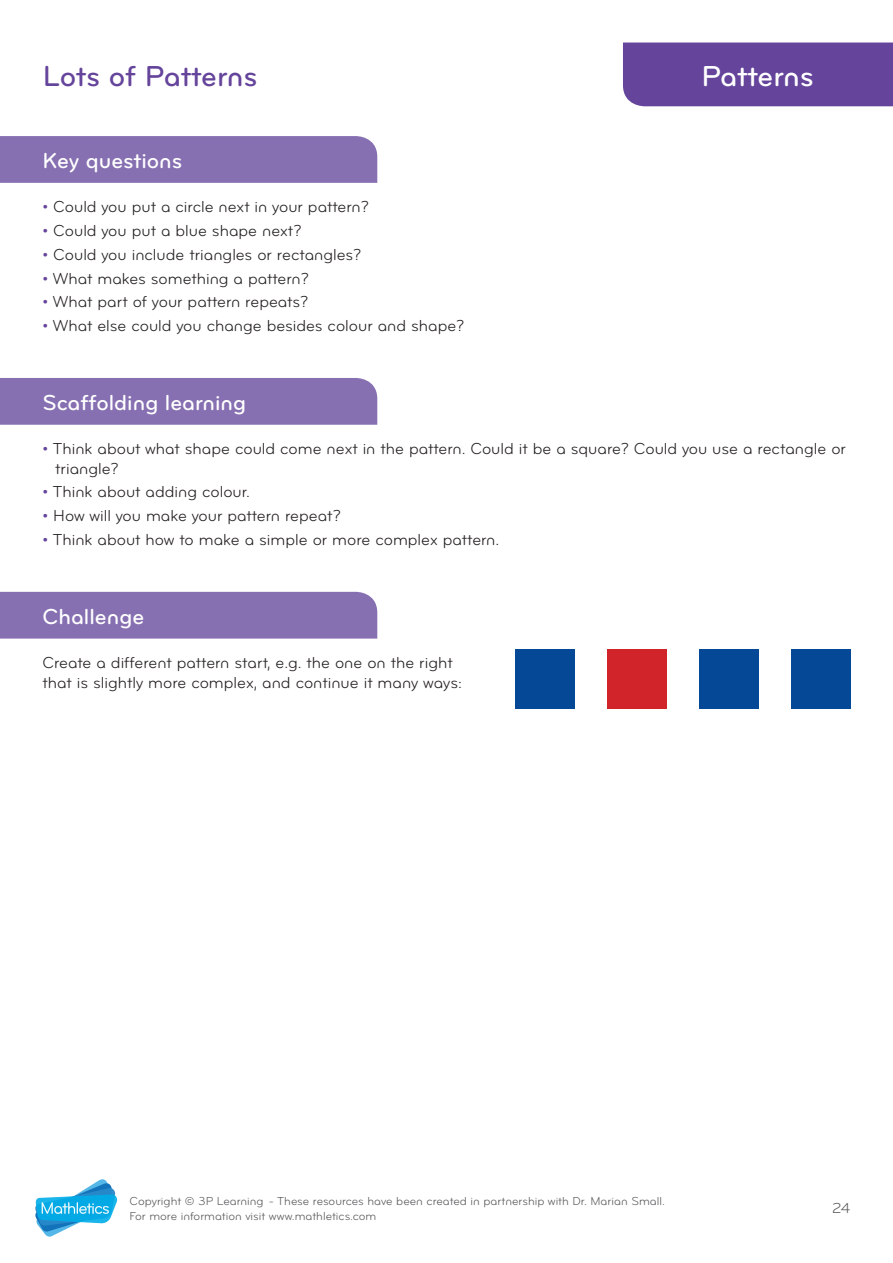
<style>
.page{position:relative;width:893px;height:1263px;background:#fff}
.page>*{position:absolute;margin:0;border:0;box-sizing:border-box;transform-origin:0 0}
.t1{font:30px "Bryant Medium Alternate";letter-spacing:-.005em;color:#65449b}
.t2{font:30px "Bryant Medium Alternate";letter-spacing:-.005em;color:#fff}
.t3{font:22.5px "Bryant Medium Alternate";color:#fff}
.t4{font:16.5px/19.5px "Bryant Regular Alternate";color:#231f20}
.t5{font:15px "Bryant Regular Alternate";color:#57585a}
.t6{font:12px/15.3px "Bryant Regular Alternate";color:#57585a}
.s1{color:#65449b}
</style>
<div class="page">
<svg style="left:35px;top:1179px;width:82px;height:58px"></svg>
<div style="left:623px;top:43px;width:270px;height:63px;background:#65449b"></div>
<div style="left:0;top:136px;width:377px;height:47px;background:#8770b2"></div>
<div style="left:0;top:378px;width:377px;height:47px;background:#8770b2"></div>
<div style="left:0;top:592px;width:377px;height:47px;background:#8770b2"></div>
<div style="left:515px;top:649px;width:59px;height:60px;background:#054895"></div>
<div style="left:699px;top:649px;width:59px;height:60px;background:#054895"></div>
<div style="left:791px;top:649px;width:59px;height:60px;background:#054895"></div>
<div style="left:607px;top:649px;width:59px;height:60px;background:#d1232a"></div>
<h1 class="t1" style="left:43px;top:57px;width:216px">Lots of Patterns</h1>
<h1 class="t2" style="left:701px;top:57px;width:114px">Patterns</h1>
<h2 class="t3" style="left:43px;top:147px;width:141px">Key questions</h2>
<p class="t4" style="left:43px;top:197px;width:328px"><span class="s1">•</span> Could you put a circle next in your pattern?</p>
<p class="t4" style="left:43px;top:221px;width:261px"><span class="s1">•</span> Could you put a blue shape next?</p>
<p class="t4" style="left:43px;top:245px;width:320px"><span class="s1">•</span> Could you include triangles or rectangles?</p>
<p class="t4" style="left:43px;top:268px;width:268px"><span class="s1">•</span> What makes something a pattern?</p>
<p class="t4" style="left:43px;top:292px;width:267px"><span class="s1">•</span> What part of your pattern repeats?</p>
<p class="t4" style="left:43px;top:316px;width:423px"><span class="s1">•</span> What else could you change besides colour and shape?</p>
<h2 class="t3" style="left:43px;top:388px;width:205px">Scaffolding learning</h2>
<p class="t4" style="left:55px;top:439px;width:792px;text-indent:-13px"><span class="s1">•</span> Think about what shape could come next in the pattern. Could it be a square? Could you use a rectangle or triangle?</p>
<p class="t4" style="left:43px;top:482px;width:209px"><span class="s1">•</span> Think about adding colour.</p>
<p class="t4" style="left:43px;top:506px;width:300px"><span class="s1">•</span> How will you make your pattern repeat?</p>
<p class="t4" style="left:43px;top:530px;width:458px"><span class="s1">•</span> Think about how to make a simple or more complex pattern.</p>
<h2 class="t3" style="left:43px;top:602px;width:103px">Challenge</h2>
<p class="t4" style="left:43px;top:653px;width:421px">Create a different pattern start, e.g. the one on the right that is slightly more complex, and continue it many ways:</p>
<p class="t6" style="left:130px;top:1193px;width:537px">Copyright © 3P Learning - These resources have been created in partnership with Dr. Marian Small.<br>For more information visit www.mathletics.com</p>
<p class="t5" style="left:832px;top:1199px;width:20px">24</p>
</div>
